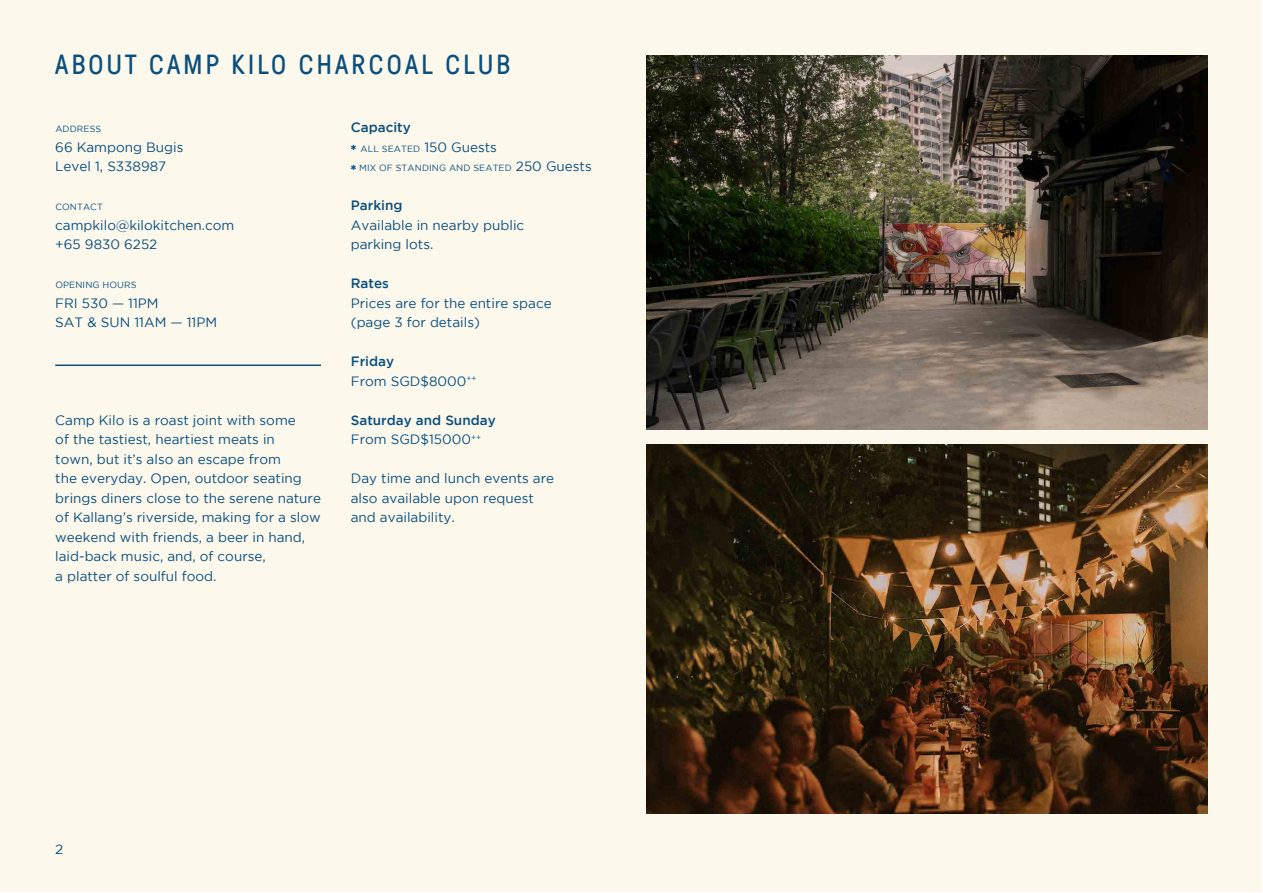
<style>
.page{position:relative;width:1263px;height:893px;background:#fff}
.page>*{position:absolute;margin:0;border:0;box-sizing:border-box;transform-origin:0 0}
.t1{font:27px "GT Pressura";letter-spacing:.12em;color:#0a4f7e}
.t2{font:13.5px/19.5px "Gotham";color:#0a4f7e}
.t3{font:500 13.5px/19.5px "Gotham";color:#0a4f7e}
.t4{font:9px/19.5px "Gotham";letter-spacing:.015em;color:#0a4f7e}
.s1{font-size:13.5px}
.s2{font-weight:500}
.s3{font-weight:400}
</style>
<div class="page">
<div style="left:0;top:1px;width:1261px;height:891px;background:#fcf8ec"></div>
<hr style="left:55px;top:365px;width:266px;height:1px;background:#0a4f7e">
<img style="left:646px;top:445px;width:562px;height:368px">
<img style="left:646px;top:55px;width:562px;height:374px">
<h1 class="t1" style="left:55px;top:45px;width:456px">ABOUT CAMP KILO CHARCOAL CLUB</h1>
<p class="t4" style="left:55px;top:119px;width:47px">ADDRESS</p>
<p class="t2" style="left:55px;top:137px;width:130px">66 Kampong Bugis<br>Level 1, S338987</p>
<p class="t4" style="left:55px;top:197px;width:49px">CONTACT</p>
<p class="t2" style="left:55px;top:215px;width:181px">campkilo@kilokitchen.com +65 9830 6252</p>
<p class="t4" style="left:55px;top:275px;width:83px">OPENING HOURS</p>
<p class="t2" style="left:55px;top:293px;width:163px">FRI 530 — 11PM<br>SAT &amp; SUN 11AM — 11PM</p>
<p class="t2" style="left:55px;top:410px;width:267px">Camp Kilo is a roast joint with some<br>of the tastiest, heartiest meats in<br>town, but it’s also an escape from<br>the everyday. Open, outdoor seating brings diners close to the serene nature of Kallang’s riverside, making for a slow weekend with friends, a beer in hand, laid-back music, and, of course,<br>a platter of soulful food.</p>
<p class="t3" style="left:351px;top:117px;width:62px">Capacity</p>
<p class="t4" style="left:351px;top:138px;width:242px">✱ ALL SEATED <span class="s1">150 Guests<br></span>✱ MIX OF STANDING AND SEATED <span class="s1">250 Guests</span></p>
<p class="t3" style="left:351px;top:195px;width:53px">Parking</p>
<p class="t2" style="left:351px;top:215px;width:175px">Available in nearby public parking lots.</p>
<p class="t3" style="left:351px;top:273px;width:40px">Rates</p>
<p class="t2" style="left:351px;top:293px;width:202px">Prices are for the entire space (page 3 for details)</p>
<p class="t2" style="left:351px;top:351px;width:127px"><span class="s2">Friday<br></span>From SGD$8000<sup>++</sup></p>
<p class="t3" style="left:351px;top:410px;width:146px">Saturday and Sunday<br><span class="s3">From SGD$15000</span><sup>++</sup></p>
<p class="t2" style="left:351px;top:468px;width:205px">Day time and lunch events are also available upon request and availability.</p>
<p class="t2" style="left:55px;top:839px;width:10px">2</p>
</div>
